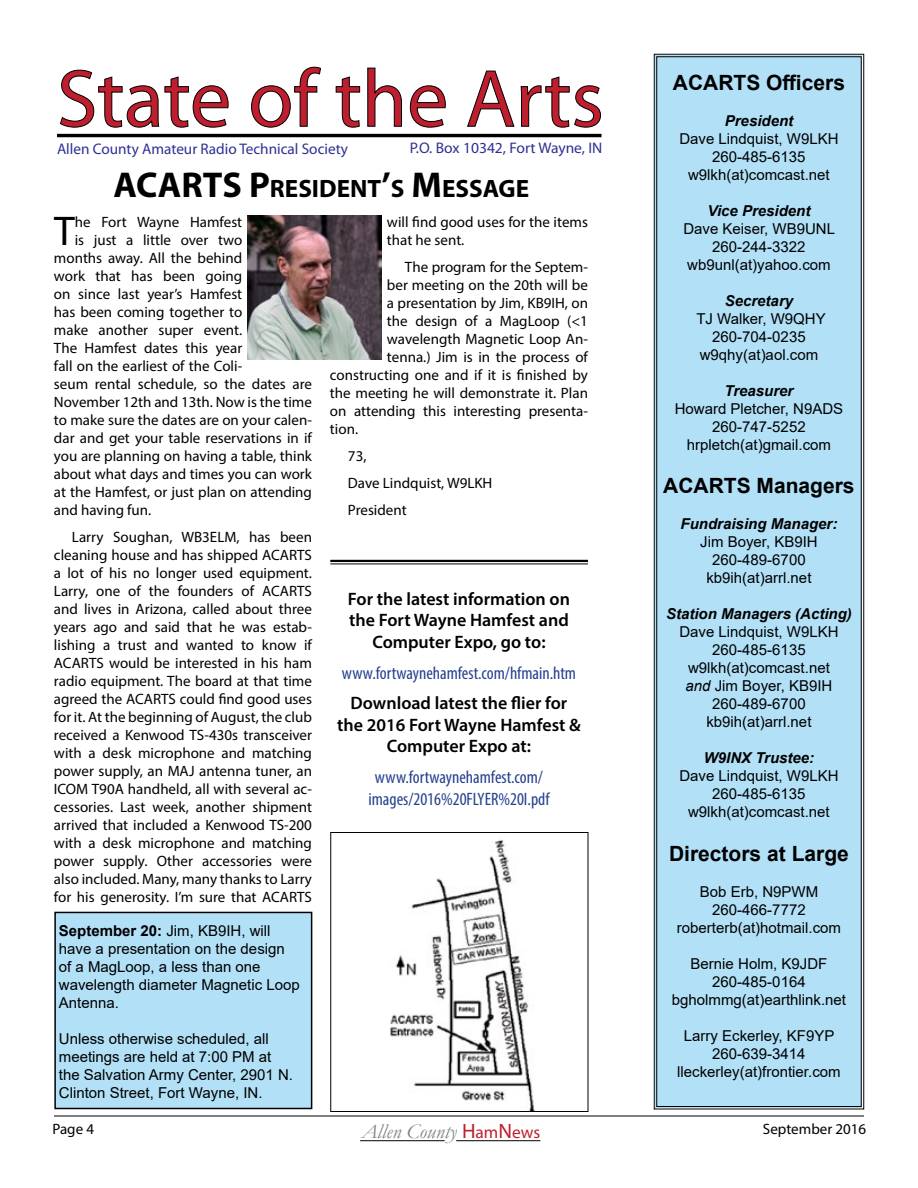
<style>
.page{position:relative;width:918px;height:1188px;background:#fff}
.page>*{position:absolute;margin:0;border:0;box-sizing:border-box;transform-origin:0 0}
.t1{font:81.9px "Myriad Pro";color:#be1e2d}
.t2{font:41.7px "Myriad Pro";color:#000}
.t3{font:700 25.2px "Myriad Pro";color:#000}
.t4{font:700 21px "Arial";color:#000}
.t5{font:italic 20.85px "Garamond";color:#808285}
.t6{font:600 18px/21.6px "Myriad Pro";color:#000;text-align:center}
.t7{font:condensed 18px/21.6px "Myriad Pro";color:#25408f;text-align:center}
.t8{font:15.3px "Myriad Pro";color:#2e3092}
.t9{font:15px/18px "Myriad Pro";color:#000}
.t10{font:15px/18px "Arial";color:#000;text-align:center}
.t11{font:italic 700 15px "Arial";color:#000}
.s1{font-size:36px}
.s2{font-weight:700}
.s3{font-style:italic}
.s4{font-family:"Myriad Pro";font-style:normal;color:#be1e2d}
.s5{font-family:"Myriad Pro";font-style:normal;font-size:17.4px;color:#be1e2d}
</style>
<div class="page">
<hr style="left:360px;top:1140px;width:85px;height:1px;background:#000">
<hr style="left:456px;top:1140px;width:84px;height:1px;background:#000">
<hr style="left:54px;top:1116px;width:810px;height:1px;background:#000">
<div style="left:654px;top:54px;width:210px;height:1056px;background:#b2e0f7"></div>
<div style="left:55px;top:912px;width:257px;height:196px;background:#b2e0f7"></div>
<div style="left:54px;top:912px;width:258px;height:197px;border:2px solid #000"></div>
<img style="left:390px;top:839px;width:145px;height:271px">
<div style="left:330px;top:832px;width:258px;height:280px;border:1px solid #000"></div>
<hr style="left:330px;top:560px;width:258px;height:2px;background:#000">
<hr style="left:330px;top:564px;width:258px;height:1px;background:#000">
<svg style="left:60px;top:70px;width:169px;height:58px"></svg>
<svg style="left:251px;top:67px;width:70px;height:61px"></svg>
<svg style="left:336px;top:77px;width:24px;height:51px"></svg>
<svg style="left:367px;top:68px;width:35px;height:59px"></svg>
<svg style="left:410px;top:85px;width:36px;height:43px"></svg>
<svg style="left:467px;top:71px;width:47px;height:56px"></svg>
<svg style="left:521px;top:77px;width:80px;height:51px"></svg>
<hr style="left:57px;top:134px;width:545px;height:3px;background:#000">
<img style="left:248px;top:216px;width:134px;height:144px">
<h1 class="t1" style="left:57px;top:48px;width:548px">State of the Arts</h1>
<p class="t8" style="left:57px;top:140px;width:293px">Allen County Amateur Radio Technical Society</p>
<p class="t8" style="left:410px;top:139px;width:194px">P.O. Box 10342, Fort Wayne, IN</p>
<h3 class="t3" style="left:113px;top:172px;width:417px"><span class="s1">ACARTS P</span>RESIDENT<span class="s1">’</span>S <span class="s1">M</span>ESSAGE</h3>
<h2 class="t2" style="left:54px;top:206px;width:22px">T</h2>
<p class="t9" style="left:75px;top:213px;width:169px">he Fort Wayne Hamfest</p>
<p class="t9" style="left:75px;top:231px;width:169px">is just a little over two</p>
<p class="t9" style="left:54px;top:249px;width:190px">months away. All the behind</p>
<p class="t9" style="left:54px;top:267px;width:190px">work that has been going</p>
<p class="t9" style="left:54px;top:285px;width:190px">on since last year’s Hamfest</p>
<p class="t9" style="left:54px;top:303px;width:190px">has been coming together to</p>
<p class="t9" style="left:54px;top:321px;width:190px">make another super event.</p>
<p class="t9" style="left:54px;top:339px;width:190px">The Hamfest dates this year</p>
<p class="t9" style="left:54px;top:357px;width:190px">fall on the earliest of the Coli-</p>
<p class="t9" style="left:54px;top:375px;width:260px">seum rental schedule, so the dates are</p>
<p class="t9" style="left:54px;top:393px;width:260px">November 12th and 13th. Now is the time</p>
<p class="t9" style="left:54px;top:411px;width:259px">to make sure the dates are on your calen-</p>
<p class="t9" style="left:54px;top:429px;width:260px">dar and get your table reservations in if</p>
<p class="t9" style="left:54px;top:447px;width:260px">you are planning on having a table, think</p>
<p class="t9" style="left:54px;top:465px;width:260px">about what days and times you can work</p>
<p class="t9" style="left:54px;top:483px;width:260px">at the Hamfest, or just plan on attending</p>
<p class="t9" style="left:54px;top:501px;width:99px">and having fun.</p>
<p class="t9" style="left:54px;top:528px;width:260px;text-align:justify;text-indent:18px">Larry Soughan, WB3ELM, has been cleaning house and has shipped ACARTS a lot of his no longer used equipment.<br>Larry, one of the founders of ACARTS and lives in Arizona, called about three years ago and said that he was estab&shy;lishing a trust and wanted to know if ACARTS would be interested in his ham radio equipment. The board at that time agreed the ACARTS could find good uses for it. At the beginning of August, the club received a Kenwood TS-430s transceiver with a desk microphone and matching power supply, an MAJ antenna tuner, an ICOM T90A handheld, all with several ac&shy;cessories. Last week, another shipment arrived that included a Kenwood TS-200 with a desk microphone and matching power supply. Other accessories were also included. Many, many thanks to Larry for his generosity. I’m sure that ACARTS</p>
<p class="t10" style="left:59px;top:922px;width:242px;text-align:left"><span class="s2">September 20:</span> Jim, KB9IH, will have a presentation on the design of a MagLoop, a less than one wavelength diameter Magnetic Loop<br>Antenna.</p>
<p class="t10" style="left:59px;top:1030px;width:236px;text-align:left">Unless otherwise scheduled, all meetings are held at 7:00 PM at the Salvation Army Center, 2901 N.<br>Clinton Street, Fort Wayne, IN.</p>
<p class="t9" style="left:387px;top:213px;width:203px">will find good uses for the items that he sent.</p>
<p class="t9" style="left:405px;top:258px;width:185px">The program for the Septem-</p>
<p class="t9" style="left:387px;top:276px;width:202px">ber meeting on the 20th will be</p>
<p class="t9" style="left:387px;top:294px;width:203px">a presentation by Jim, KB9IH, on</p>
<p class="t9" style="left:387px;top:312px;width:203px">the design of a MagLoop (&lt;1</p>
<p class="t9" style="left:387px;top:330px;width:202px">wavelength Magnetic Loop An-</p>
<p class="t9" style="left:387px;top:348px;width:203px">tenna.) Jim is in the process of</p>
<p class="t9" style="left:330px;top:366px;width:260px">constructing one and if it is finished by</p>
<p class="t9" style="left:330px;top:384px;width:260px">the meeting he will demonstrate it. Plan</p>
<p class="t9" style="left:330px;top:402px;width:260px">on attending this interesting presenta-</p>
<p class="t9" style="left:330px;top:420px;width:30px">tion.</p>
<p class="t9" style="left:348px;top:442px;width:146px;line-height:27px">73,<br>Dave Lindquist, W9LKH<br>President</p>
<p class="t6" style="left:348px;top:588px;width:224px">For the latest information on the Fort Wayne Hamfest and<br>Computer Expo, go to:</p>
<p class="t7" style="left:342px;top:662px;width:236px">www.fortwaynehamfest.com/hfmain.htm</p>
<p class="t6" style="left:337px;top:692px;width:245px">Download latest the flier for the 2016 Fort Wayne Hamfest &amp;<br>Computer Expo at:</p>
<p class="t7" style="left:368px;top:766px;width:183px">www.fortwaynehamfest.com/ images/2016%20FLYER%20I.pdf</p>
<h3 class="t4" style="left:673px;top:68px;width:174px">ACARTS Officers</h3>
<p class="t11" style="left:725px;top:111px;width:70px">President</p>
<p class="t10" style="left:679px;top:130px;width:161px">Dave Lindquist, W9LKH<br>260-485-6135 w9lkh(at)comcast.net</p>
<p class="t11" style="left:708px;top:201px;width:104px">Vice President</p>
<p class="t10" style="left:683px;top:220px;width:153px">Dave Keiser, WB9UNL<br>260-244-3322 wb9unl(at)yahoo.com</p>
<p class="t11" style="left:725px;top:291px;width:70px">Secretary</p>
<p class="t10" style="left:696px;top:310px;width:131px">TJ Walker, W9QHY<br>260-704-0235 w9qhy(at)aol.com</p>
<p class="t11" style="left:725px;top:381px;width:70px">Treasurer</p>
<p class="t10" style="left:675px;top:400px;width:170px">Howard Pletcher, N9ADS<br>260-747-5252 hrpletch(at)gmail.com</p>
<h3 class="t4" style="left:663px;top:471px;width:193px">ACARTS Managers</h3>
<p class="t11" style="left:681px;top:514px;width:158px">Fundraising Manager:</p>
<p class="t10" style="left:700px;top:533px;width:119px">Jim Boyer, KB9IH<br>260-489-6700 kb9ih(at)arrl.net</p>
<p class="t11" style="left:666px;top:604px;width:187px">Station Managers (Acting)</p>
<p class="t10" style="left:679px;top:623px;width:161px">Dave Lindquist, W9LKH<br>260-485-6135 w9lkh(at)comcast.net <span class="s3">and</span> Jim Boyer, KB9IH<br>260-489-6700 kb9ih(at)arrl.net</p>
<p class="t11" style="left:704px;top:748px;width:112px">W9INX Trustee:</p>
<p class="t10" style="left:679px;top:767px;width:161px">Dave Lindquist, W9LKH<br>260-485-6135 w9lkh(at)comcast.net</p>
<h3 class="t4" style="left:669px;top:839px;width:181px">Directors at Large</h3>
<p class="t10" style="left:677px;top:882px;width:166px">Bob Erb, N9PWM<br>260-466-7772 roberterb(at)hotmail.com</p>
<p class="t10" style="left:672px;top:954px;width:176px">Bernie Holm, K9JDF<br>260-485-0164 bgholmmg(at)earthlink.net</p>
<p class="t10" style="left:677px;top:1026px;width:165px">Larry Eckerley, KF9YP<br>260-639-3414 lleckerley(at)frontier.com</p>
<p class="t9" style="left:52px;top:1120px;width:43px">Page 4</p>
<h3 class="t5" style="left:361px;top:1118px;width:180px">Allen County <span class="s4">H</span><span class="s5">am</span><span class="s4">N</span><span class="s5">ews</span></h3>
<p class="t9" style="left:763px;top:1120px;width:105px">September 2016</p>
</div>
